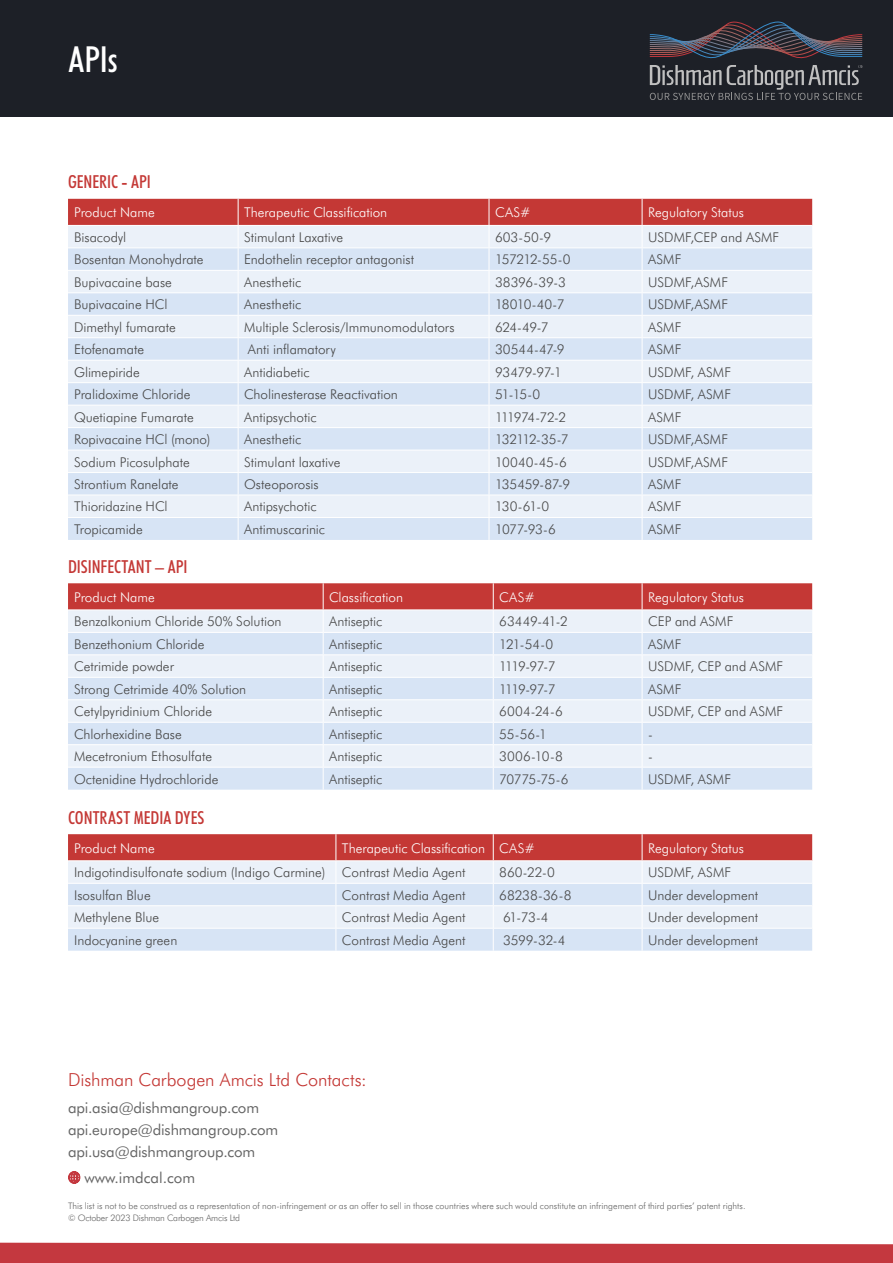
<style>
.page{position:relative;width:893px;height:1263px;background:#fff}
.page>*{position:absolute;margin:0;border:0;box-sizing:border-box;transform-origin:0 0}
.t1{font:500 condensed 36px "Futura BT";color:#fff}
.t2{font:500 condensed 18px "Futura BT";color:#c43835}
.t3{font:300 18px "Futura BT";letter-spacing:-.005em;color:#c43835}
.t4{font:15px/22.2px "Futura BT";letter-spacing:-.005em;color:#656565}
.t5{font:300 13.5px "Futura BT";color:#484848}
.t6{font:300 13.5px "Futura BT";color:#fff}
.t7{font:300 13.5px "Futura BT";letter-spacing:-.05em;color:#484848}
.t8{font:300 13.5px "Futura BT";letter-spacing:-.085em;color:#484848}
.t9{font:300 13.5px "Futura BT";letter-spacing:-.07em;color:#484848}
.t10{font:300 13.5px "Futura BT";letter-spacing:-.03em;color:#484848}
.t11{font:300 9px/12.9px "Futura BT";color:#656565}
</style>
<div class="page">
<div style="left:0;top:0;width:893px;height:117px;background:#1d2027"></div>
<svg style="left:649px;top:21px;width:214px;height:79px"></svg>
<div style="left:0;top:1243px;width:893px;height:20px;background:#c4383f"></div>
<svg style="left:68px;top:1171px;width:12px;height:12px"></svg>
<svg style="left:68px;top:199px;width:744px;height:341px;background:#e0dde8"></svg>
<svg style="left:68px;top:583px;width:744px;height:207px;background:#ded4de"></svg>
<svg style="left:68px;top:834px;width:744px;height:117px;background:#dbc3cc"></svg>
<h1 class="t1" style="left:68px;top:35px;width:51px">APIs</h1>
<h2 class="t2" style="left:68px;top:169px;width:84px">GENERIC - API</h2>
<p class="t6" style="left:74px;top:203px;width:82px">Product Name</p>
<p class="t6" style="left:244px;top:203px;width:145px">Therapeutic Classification</p>
<p class="t6" style="left:495px;top:203px;width:37px">CAS#</p>
<p class="t6" style="left:648px;top:203px;width:97px">Regulatory Status</p>
<p class="t5" style="left:74px;top:228px;width:54px">Bisacodyl</p>
<p class="t5" style="left:244px;top:228px;width:101px">Stimulant Laxative</p>
<p class="t5" style="left:495px;top:228px;width:58px">603-50-9</p>
<p class="t5" style="left:648px;top:228px;width:133px">USDMF,CEP and ASMF</p>
<p class="t5" style="left:74px;top:250px;width:131px">Bosentan Monohydrate</p>
<p class="t5" style="left:244px;top:250px;width:171px">Endothelin receptor antagonist</p>
<p class="t7" style="left:495px;top:250px;width:77px">157212-55-0</p>
<p class="t5" style="left:648px;top:250px;width:35px">ASMF</p>
<p class="t5" style="left:74px;top:273px;width:99px">Bupivacaine base</p>
<p class="t5" style="left:244px;top:273px;width:59px">Anesthetic</p>
<p class="t5" style="left:495px;top:273px;width:73px">38396-39-3</p>
<p class="t5" style="left:648px;top:273px;width:82px">USDMF,ASMF</p>
<p class="t5" style="left:74px;top:295px;width:95px">Bupivacaine HCl</p>
<p class="t5" style="left:244px;top:295px;width:59px">Anesthetic</p>
<p class="t5" style="left:495px;top:295px;width:71px">18010-40-7</p>
<p class="t5" style="left:648px;top:295px;width:82px">USDMF,ASMF</p>
<p class="t5" style="left:74px;top:318px;width:103px">Dimethyl fumarate</p>
<p class="t5" style="left:244px;top:318px;width:212px">Multiple Sclerosis/Immunomodulators</p>
<p class="t5" style="left:495px;top:318px;width:55px">624-49-7</p>
<p class="t5" style="left:648px;top:318px;width:35px">ASMF</p>
<p class="t5" style="left:74px;top:340px;width:72px">Etofenamate</p>
<p class="t5" style="left:248px;top:340px;width:89px">Anti inflamatory</p>
<p class="t5" style="left:495px;top:340px;width:71px">30544-47-9</p>
<p class="t5" style="left:648px;top:340px;width:35px">ASMF</p>
<p class="t5" style="left:74px;top:363px;width:67px">Glimepiride</p>
<p class="t5" style="left:244px;top:363px;width:67px">Antidiabetic</p>
<p class="t5" style="left:495px;top:363px;width:68px">93479-97-1</p>
<p class="t5" style="left:648px;top:363px;width:85px">USDMF, ASMF</p>
<p class="t5" style="left:74px;top:385px;width:118px">Pralidoxime Chloride</p>
<p class="t5" style="left:244px;top:385px;width:155px">Cholinesterase Reactivation</p>
<p class="t5" style="left:495px;top:385px;width:47px">51-15-0</p>
<p class="t5" style="left:648px;top:385px;width:85px">USDMF, ASMF</p>
<p class="t5" style="left:74px;top:408px;width:121px">Quetiapine Fumarate</p>
<p class="t5" style="left:244px;top:408px;width:74px">Antipsychotic</p>
<p class="t8" style="left:495px;top:408px;width:73px">111974-72-2</p>
<p class="t5" style="left:648px;top:408px;width:35px">ASMF</p>
<p class="t5" style="left:74px;top:430px;width:138px">Ropivacaine HCl (mono)</p>
<p class="t5" style="left:244px;top:430px;width:59px">Anesthetic</p>
<p class="t9" style="left:495px;top:430px;width:75px">132112-35-7</p>
<p class="t5" style="left:648px;top:430px;width:82px">USDMF,ASMF</p>
<p class="t5" style="left:74px;top:453px;width:117px">Sodium Picosulphate</p>
<p class="t5" style="left:244px;top:453px;width:98px">Stimulant laxative</p>
<p class="t5" style="left:495px;top:453px;width:74px">10040-45-6</p>
<p class="t5" style="left:648px;top:453px;width:82px">USDMF,ASMF</p>
<p class="t5" style="left:74px;top:475px;width:106px">Strontium Ranelate</p>
<p class="t5" style="left:244px;top:475px;width:76px">Osteoporosis</p>
<p class="t10" style="left:495px;top:475px;width:77px">135459-87-9</p>
<p class="t5" style="left:648px;top:475px;width:35px">ASMF</p>
<p class="t5" style="left:74px;top:497px;width:95px">Thioridazine HCl</p>
<p class="t5" style="left:244px;top:497px;width:74px">Antipsychotic</p>
<p class="t5" style="left:495px;top:497px;width:56px">130-61-0</p>
<p class="t5" style="left:648px;top:497px;width:35px">ASMF</p>
<p class="t5" style="left:74px;top:520px;width:70px">Tropicamide</p>
<p class="t5" style="left:244px;top:520px;width:82px">Antimuscarinic</p>
<p class="t5" style="left:495px;top:520px;width:63px">1077-93-6</p>
<p class="t5" style="left:648px;top:520px;width:35px">ASMF</p>
<h2 class="t2" style="left:68px;top:554px;width:121px">DISINFECTANT – API</h2>
<p class="t6" style="left:74px;top:588px;width:82px">Product Name</p>
<p class="t6" style="left:329px;top:588px;width:75px">Classification</p>
<p class="t6" style="left:499px;top:588px;width:37px">CAS#</p>
<p class="t6" style="left:648px;top:588px;width:97px">Regulatory Status</p>
<p class="t5" style="left:74px;top:612px;width:209px">Benzalkonium Chloride 50% Solution</p>
<p class="t5" style="left:329px;top:612px;width:55px">Antiseptic</p>
<p class="t5" style="left:499px;top:612px;width:70px">63449-41-2</p>
<p class="t5" style="left:648px;top:612px;width:87px">CEP and ASMF</p>
<p class="t5" style="left:74px;top:635px;width:132px">Benzethonium Chloride</p>
<p class="t5" style="left:329px;top:635px;width:55px">Antiseptic</p>
<p class="t5" style="left:499px;top:635px;width:55px">121-54-0</p>
<p class="t5" style="left:648px;top:635px;width:35px">ASMF</p>
<p class="t5" style="left:74px;top:657px;width:101px">Cetrimide powder</p>
<p class="t5" style="left:329px;top:657px;width:55px">Antiseptic</p>
<p class="t5" style="left:499px;top:657px;width:58px">1119-97-7</p>
<p class="t5" style="left:648px;top:657px;width:137px">USDMF, CEP and ASMF</p>
<p class="t5" style="left:74px;top:680px;width:174px">Strong Cetrimide 40% Solution</p>
<p class="t5" style="left:329px;top:680px;width:55px">Antiseptic</p>
<p class="t5" style="left:499px;top:680px;width:58px">1119-97-7</p>
<p class="t5" style="left:648px;top:680px;width:35px">ASMF</p>
<p class="t5" style="left:74px;top:702px;width:140px">Cetylpyridinium Chloride</p>
<p class="t5" style="left:329px;top:702px;width:55px">Antiseptic</p>
<p class="t5" style="left:499px;top:702px;width:65px">6004-24-6</p>
<p class="t5" style="left:648px;top:702px;width:137px">USDMF, CEP and ASMF</p>
<p class="t5" style="left:74px;top:725px;width:109px">Chlorhexidine Base</p>
<p class="t5" style="left:329px;top:725px;width:55px">Antiseptic</p>
<p class="t5" style="left:499px;top:725px;width:49px">55-56-1</p>
<p class="t5" style="left:648px;top:725px;width:6px">-</p>
<p class="t5" style="left:74px;top:747px;width:140px">Mecetronium Ethosulfate</p>
<p class="t5" style="left:329px;top:747px;width:55px">Antiseptic</p>
<p class="t5" style="left:499px;top:747px;width:65px">3006-10-8</p>
<p class="t5" style="left:648px;top:747px;width:6px">-</p>
<p class="t5" style="left:74px;top:770px;width:146px">Octenidine Hydrochloride</p>
<p class="t5" style="left:329px;top:770px;width:55px">Antiseptic</p>
<p class="t5" style="left:499px;top:770px;width:71px">70775-75-6</p>
<p class="t5" style="left:648px;top:770px;width:85px">USDMF, ASMF</p>
<h2 class="t2" style="left:68px;top:805px;width:138px">CONTRAST MEDIA DYES</h2>
<p class="t6" style="left:74px;top:839px;width:82px">Product Name</p>
<p class="t6" style="left:342px;top:839px;width:194px">Therapeutic Classification CAS#</p>
<p class="t6" style="left:648px;top:839px;width:97px">Regulatory Status</p>
<p class="t5" style="left:74px;top:863px;width:393px">Indigotindisulfonate sodium (Indigo Carmine) Contrast Media Agent</p>
<p class="t5" style="left:499px;top:863px;width:57px">860-22-0</p>
<p class="t5" style="left:648px;top:863px;width:85px">USDMF, ASMF</p>
<p class="t5" style="left:74px;top:886px;width:78px">Isosulfan Blue</p>
<p class="t5" style="left:342px;top:886px;width:125px">Contrast Media Agent</p>
<p class="t5" style="left:499px;top:886px;width:74px">68238-36-8</p>
<p class="t5" style="left:648px;top:886px;width:111px">Under development</p>
<p class="t5" style="left:74px;top:908px;width:87px">Methylene Blue</p>
<p class="t5" style="left:342px;top:908px;width:125px">Contrast Media Agent</p>
<p class="t5" style="left:503px;top:908px;width:47px">61-73-4</p>
<p class="t5" style="left:648px;top:908px;width:111px">Under development</p>
<p class="t5" style="left:74px;top:931px;width:105px">Indocyanine green</p>
<p class="t5" style="left:342px;top:931px;width:125px">Contrast Media Agent</p>
<p class="t5" style="left:503px;top:931px;width:64px">3599-32-4</p>
<p class="t5" style="left:648px;top:931px;width:111px">Under development</p>
<h2 class="t3" style="left:68px;top:1067px;width:300px">Dishman Carbogen Amcis Ltd Contacts:</h2>
<p class="t4" style="left:68px;top:1096px;width:212px">api.asia@dishmangroup.com api.europe@dishmangroup.com api.usa@dishmangroup.com</p>
<p class="t4" style="left:84px;top:1166px;width:112px">www.imdcal.com</p>
<p class="t11" style="left:68px;top:1198px;width:679px">This list is not to be construed as a representation of non-infringement or as an offer to sell in those countries where such would constitute an infringement of third parties’ patent rights. © October 2023 Dishman Carbogen Amcis Ltd</p>
</div>
